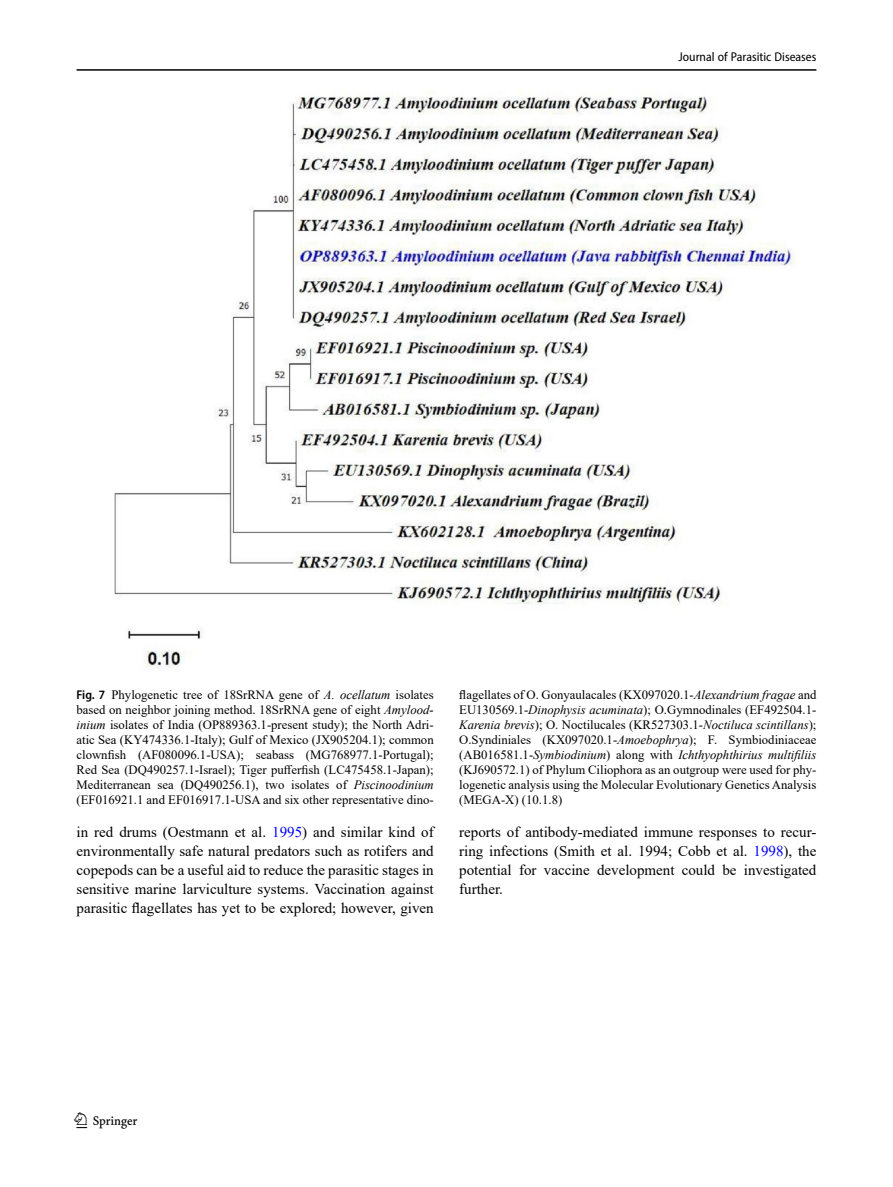
<style>
.page{position:relative;width:893px;height:1187px;background:#fff}
.page>*{position:absolute;margin:0;border:0;box-sizing:border-box;transform-origin:0 0}
.t1{font:22.5px "Springnew";color:#000}
.Body_Text_Indent{font:15px/18.8px "Times New Roman";color:#000;text-align:justify}
.Figure_Caption{font:12.75px/15px "Times New Roman";color:#000;text-align:justify}
.t2{font:semi-condensed 12.75px "Myriad Pro";color:#000}
.s1{font-family:"Myriad Pro";font-weight:600;font-stretch:semi-condensed}
.s2{font-style:italic}
.s3{color:#00f}
</style>
<div class="page">
<hr style="left:77px;top:69px;width:739px;height:2px;background:#000">
<img style="left:114px;top:91px;width:681px;height:577px">
<p class="t2" style="left:679px;top:49px;width:139px">Journal of Parasitic Diseases</p>
<p class="Figure_Caption" style="left:77px;top:686px;width:359px"><span class="s1">Fig. 7</span> Phylogenetic tree of 18SrRNA gene of <span class="s2">A. ocellatum</span> isolates based on neighbor joining method. 18SrRNA gene of eight <span class="s2">Amylood&shy;inium</span> isolates of India (OP889363.1-present study); the North Adri&shy;atic Sea (KY474336.1-Italy); Gulf of Mexico (JX905204.1); common clownfish (AF080096.1-USA); seabass (MG768977.1-Portugal); Red Sea (DQ490257.1-Israel); Tiger pufferfish (LC475458.1-Japan); Mediterranean sea (DQ490256.1), two isolates of <span class="s2">Piscinoodinium </span>(EF016921.1 and EF016917.1-USA and six other representative dino-</p>
<p class="Figure_Caption" style="left:459px;top:686px;width:359px">flagellates of O. Gonyaulacales (KX097020.1-<span class="s2">Alexandrium fragae</span> and EU130569.1-<span class="s2">Dinophysis acuminata</span>); O.Gymnodinales (EF492504.1- <span class="s2">Karenia brevis</span>); O. Noctilucales (KR527303.1-<span class="s2">Noctiluca scintillans</span>); O.Syndiniales (KX097020.1-<span class="s2">Amoebophrya</span>); F. Symbiodiniaceae (AB016581.1-<span class="s2">Symbiodinium</span>) along with <span class="s2">Ichthyophthirius multifiliis </span>(KJ690572.1) of Phylum Ciliophora as an outgroup were used for phy&shy;logenetic analysis using the Molecular Evolutionary Genetics Analysis (MEGA-X) (10.1.8)</p>
<p class="Body_Text_Indent" style="left:77px;top:822px;width:359px">in red drums (Oestmann et al. <span class="s3">1995</span>) and similar kind of environmentally safe natural predators such as rotifers and copepods can be a useful aid to reduce the parasitic stages in sensitive marine larviculture systems. Vaccination against parasitic flagellates has yet to be explored; however, given</p>
<p class="Body_Text_Indent" style="left:459px;top:822px;width:359px">reports of antibody-mediated immune responses to recur&shy;ring infections (Smith et al. 1994; Cobb et al. <span class="s3">1998</span>), the potential for vaccine development could be investigated further.</p>
<h1 class="t1" style="left:77px;top:1107px;width:63px">1 3</h1>
</div>
